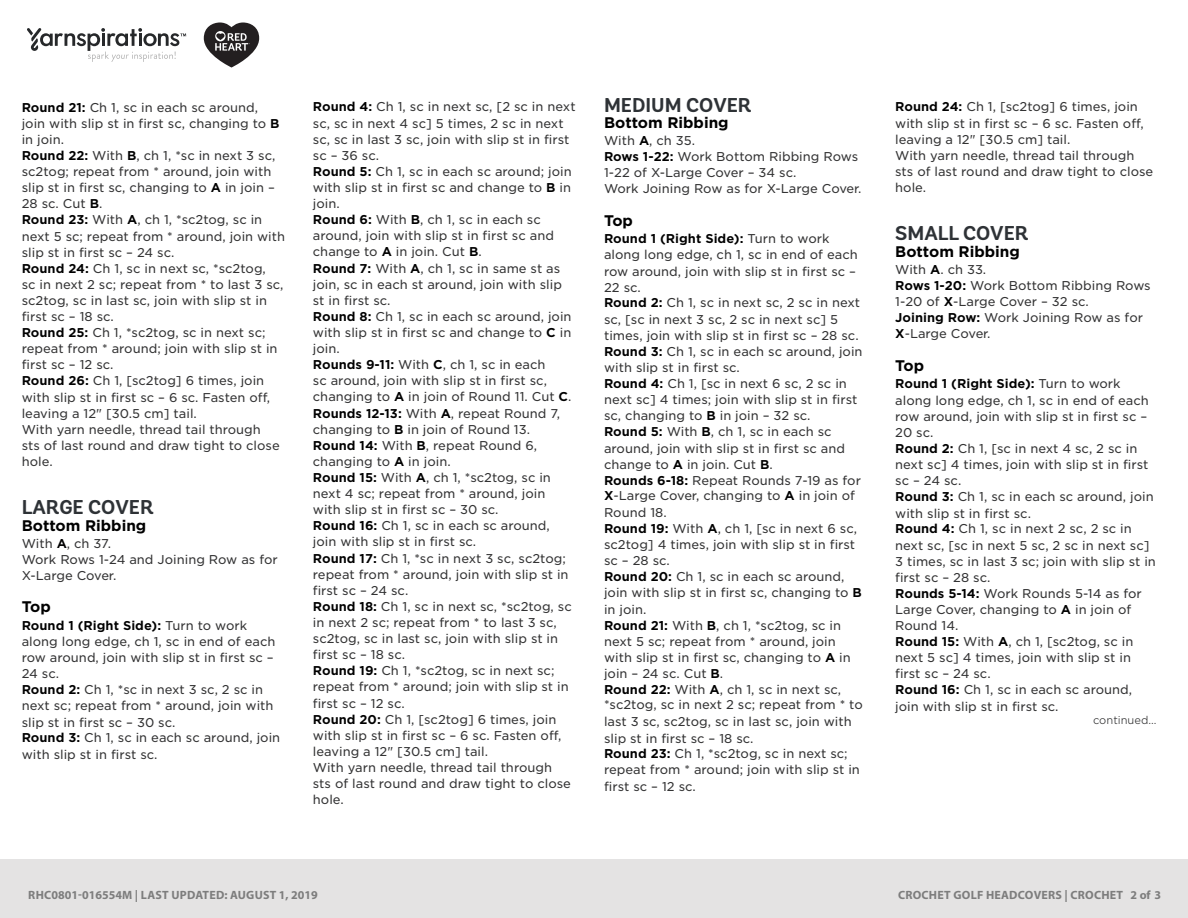
<style>
.page{position:relative;width:1188px;height:918px;background:#fff}
.page>*{position:absolute;margin:0;border:0;box-sizing:border-box;transform-origin:0 0}
.t1{font:700 19.95px "Andes Rounded";color:#2e3236}
.t2{font:700 15.3px "Gotham";color:#000}
.t3{font:12.3px/16px "Gotham S Sm";color:#333334}
.t4{font:700 12px "Myriad Pro";letter-spacing:.02em;color:#7d7d7d}
.t5{font:300 10.8px "Gotham S Sm";color:#333334}
.s1{font-weight:700;color:#000}
</style>
<div class="page">
<div style="left:0;top:860px;width:1188px;height:58px;background:#e4e3e3"></div>
<svg style="left:27px;top:28px;width:159px;height:34px"></svg>
<svg style="left:204px;top:22px;width:55px;height:46px"></svg>
<p class="t3" style="left:22px;top:99px;width:265px"><span class="s1">Round 21:</span> Ch 1, sc in each sc around,<br>join with slip st in first sc, changing to <span class="s1">B </span>in join.<br><span class="s1">Round 22:</span> With <span class="s1">B</span>, ch 1, *sc in next 3 sc, sc2tog; repeat from * around, join with slip st in first sc, changing to <span class="s1">A</span> in join –<br>28 sc. Cut <span class="s1">B</span>.<br><span class="s1">Round 23:</span> With <span class="s1">A</span>, ch 1, *sc2tog, sc in next 5 sc; repeat from * around, join with slip st in first sc – 24 sc.<br><span class="s1">Round 24:</span> Ch 1, sc in next sc, *sc2tog,<br>sc in next 2 sc; repeat from * to last 3 sc, sc2tog, sc in last sc, join with slip st in first sc – 18 sc.<br><span class="s1">Round 25:</span> Ch 1, *sc2tog, sc in next sc; repeat from * around; join with slip st in first sc – 12 sc.<br><span class="s1">Round 26:</span> Ch 1, [sc2tog] 6 times, join with slip st in first sc – 6 sc. Fasten off, leaving a 12" [30.5 cm] tail.<br>With yarn needle, thread tail through<br>sts of last round and draw tight to close hole.</p>
<p class="t1" style="left:22px;top:495px;width:133px">LARGE COVER</p>
<p class="t2" style="left:22px;top:515px;width:126px">Bottom Ribbing</p>
<p class="t3" style="left:22px;top:535px;width:258px">With <span class="s1">A</span>, ch 37.<br>Work Rows 1-24 and Joining Row as for<br>X-Large Cover.</p>
<p class="t2" style="left:22px;top:597px;width:30px">Top</p>
<p class="t3" style="left:22px;top:617px;width:260px"><span class="s1">Round 1 (Right Side):</span> Turn to work along long edge, ch 1, sc in end of each row around, join with slip st in first sc –<br>24 sc.<br><span class="s1">Round 2:</span> Ch 1, *sc in next 3 sc, 2 sc in next sc; repeat from * around, join with slip st in first sc – 30 sc.<br><span class="s1">Round 3:</span> Ch 1, sc in each sc around, join with slip st in first sc.</p>
<p class="t3" style="left:313px;top:99px;width:264px"><span class="s1">Round 4:</span> Ch 1, sc in next sc, [2 sc in next sc, sc in next 4 sc] 5 times, 2 sc in next sc, sc in last 3 sc, join with slip st in first sc – 36 sc.<br><span class="s1">Round 5:</span> Ch 1, sc in each sc around; join with slip st in first sc and change to <span class="s1">B</span> in join.<br><span class="s1">Round 6:</span> With <span class="s1">B</span>, ch 1, sc in each sc around, join with slip st in first sc and change to <span class="s1">A</span> in join. Cut <span class="s1">B</span>.<br><span class="s1">Round 7:</span> With <span class="s1">A</span>, ch 1, sc in same st as join, sc in each st around, join with slip st in first sc.<br><span class="s1">Round 8:</span> Ch 1, sc in each sc around, join with slip st in first sc and change to <span class="s1">C</span> in join.<br><span class="s1">Rounds 9-11:</span> With <span class="s1">C</span>, ch 1, sc in each<br>sc around, join with slip st in first sc, changing to <span class="s1">A</span> in join of Round 11. Cut <span class="s1">C</span>.<br><span class="s1">Rounds 12-13:</span> With <span class="s1">A</span>, repeat Round 7, changing to <span class="s1">B</span> in join of Round 13.<br><span class="s1">Round 14:</span> With <span class="s1">B</span>, repeat Round 6, changing to <span class="s1">A</span> in join.<br><span class="s1">Round 15:</span> With <span class="s1">A</span>, ch 1, *sc2tog, sc in next 4 sc; repeat from * around, join with slip st in first sc – 30 sc.<br><span class="s1">Round 16:</span> Ch 1, sc in each sc around, join with slip st in first sc.<br><span class="s1">Round 17:</span> Ch 1, *sc in next 3 sc, sc2tog; repeat from * around, join with slip st in first sc – 24 sc.<br><span class="s1">Round 18:</span> Ch 1, sc in next sc, *sc2tog, sc in next 2 sc; repeat from * to last 3 sc, sc2tog, sc in last sc, join with slip st in first sc – 18 sc.<br><span class="s1">Round 19:</span> Ch 1, *sc2tog, sc in next sc; repeat from * around; join with slip st in first sc – 12 sc.<br><span class="s1">Round 20:</span> Ch 1, [sc2tog] 6 times, join with slip st in first sc – 6 sc. Fasten off, leaving a 12" [30.5 cm] tail.<br>With yarn needle, thread tail through<br>sts of last round and draw tight to close hole.</p>
<p class="t1" style="left:604px;top:92px;width:149px">MEDIUM COVER</p>
<p class="t2" style="left:604px;top:112px;width:126px">Bottom Ribbing</p>
<p class="t3" style="left:604px;top:132px;width:259px">With <span class="s1">A</span>, ch 35.<br><span class="s1">Rows 1-22:</span> Work Bottom Ribbing Rows<br>1-22 of X-Large Cover – 34 sc.<br>Work Joining Row as for X-Large Cover.</p>
<p class="t2" style="left:604px;top:210px;width:30px">Top</p>
<p class="t3" style="left:604px;top:230px;width:260px"><span class="s1">Round 1 (Right Side):</span> Turn to work along long edge, ch 1, sc in end of each row around, join with slip st in first sc – 22 sc.<br><span class="s1">Round 2:</span> Ch 1, sc in next sc, 2 sc in next sc, [sc in next 3 sc, 2 sc in next sc] 5 times, join with slip st in first sc – 28 sc.<br><span class="s1">Round 3:</span> Ch 1, sc in each sc around, join with slip st in first sc.<br><span class="s1">Round 4:</span> Ch 1, [sc in next 6 sc, 2 sc in next sc] 4 times; join with slip st in first sc, changing to <span class="s1">B</span> in join – 32 sc.<br><span class="s1">Round 5:</span> With <span class="s1">B</span>, ch 1, sc in each sc around, join with slip st in first sc and change to <span class="s1">A</span> in join. Cut <span class="s1">B</span>.<br><span class="s1">Rounds 6-18:</span> Repeat Rounds 7-19 as for <span class="s1">X</span>-Large Cover, changing to <span class="s1">A</span> in join of</p>
<p class="t3" style="left:604px;top:504px;width:260px">Round 18.<br><span class="s1">Round 19:</span> With <span class="s1">A</span>, ch 1, [sc in next 6 sc, sc2tog] 4 times, join with slip st in first sc – 28 sc.<br><span class="s1">Round 20:</span> Ch 1, sc in each sc around, join with slip st in first sc, changing to <span class="s1">B </span>in join.<br><span class="s1">Round 21:</span> With <span class="s1">B</span>, ch 1, *sc2tog, sc in next 5 sc; repeat from * around, join with slip st in first sc, changing to <span class="s1">A</span> in join – 24 sc. Cut <span class="s1">B</span>.<br><span class="s1">Round 22:</span> With <span class="s1">A</span>, ch 1, sc in next sc, *sc2tog, sc in next 2 sc; repeat from * to last 3 sc, sc2tog, sc in last sc, join with slip st in first sc – 18 sc.</p>
<p class="t3" style="left:604px;top:745px;width:257px;line-height:16.5px"><span class="s1">Round 23:</span> Ch 1, *sc2tog, sc in next sc; repeat from * around; join with slip st in first sc – 12 sc.</p>
<p class="t3" style="left:895px;top:99px;width:260px"><span class="s1">Round 24:</span> Ch 1, [sc2tog] 6 times, join with slip st in first sc – 6 sc. Fasten off, leaving a 12" [30.5 cm] tail.<br>With yarn needle, thread tail through sts of last round and draw tight to close hole.</p>
<p class="t1" style="left:895px;top:221px;width:135px">SMALL COVER</p>
<p class="t2" style="left:895px;top:241px;width:126px">Bottom Ribbing</p>
<p class="t3" style="left:895px;top:261px;width:257px">With <span class="s1">A</span>. ch 33.<br><span class="s1">Rows 1-20:</span> Work Bottom Ribbing Rows<br>1-20 of <span class="s1">X</span>-Large Cover – 32 sc.<br><span class="s1">Joining Row:</span> Work Joining Row as for</p>
<p class="t3" style="left:895px;top:326px;width:97px"><span class="s1">X</span>-Large Cover.</p>
<p class="t2" style="left:895px;top:355px;width:30px">Top</p>
<p class="t3" style="left:895px;top:376px;width:262px"><span class="s1">Round 1 (Right Side):</span> Turn to work along long edge, ch 1, sc in end of each row around, join with slip st in first sc –<br>20 sc.<br><span class="s1">Round 2:</span> Ch 1, [sc in next 4 sc, 2 sc in next sc] 4 times, join with slip st in first sc – 24 sc.<br><span class="s1">Round 3:</span> Ch 1, sc in each sc around, join with slip st in first sc.<br><span class="s1">Round 4:</span> Ch 1, sc in next 2 sc, 2 sc in next sc, [sc in next 5 sc, 2 sc in next sc]<br>3 times, sc in last 3 sc; join with slip st in first sc – 28 sc.<br><span class="s1">Rounds 5-14:</span> Work Rounds 5-14 as for<br>Large Cover, changing to <span class="s1">A</span> in join of<br>Round 14.<br><span class="s1">Round 15:</span> With <span class="s1">A</span>, ch 1, [sc2tog, sc in next 5 sc] 4 times, join with slip st in first sc – 24 sc.<br><span class="s1">Round 16:</span> Ch 1, sc in each sc around, join with slip st in first sc.</p>
<p class="t5" style="left:1093px;top:713px;width:65px">continued...</p>
<p class="t4" style="left:28px;top:887px;width:291px">RHC0801-016554M | LAST UPDATED: AUGUST 1, 2019</p>
<p class="t4" style="left:898px;top:887px;width:264px">CROCHET GOLF HEADCOVERS | CROCHET 2 of 3</p>
</div>
